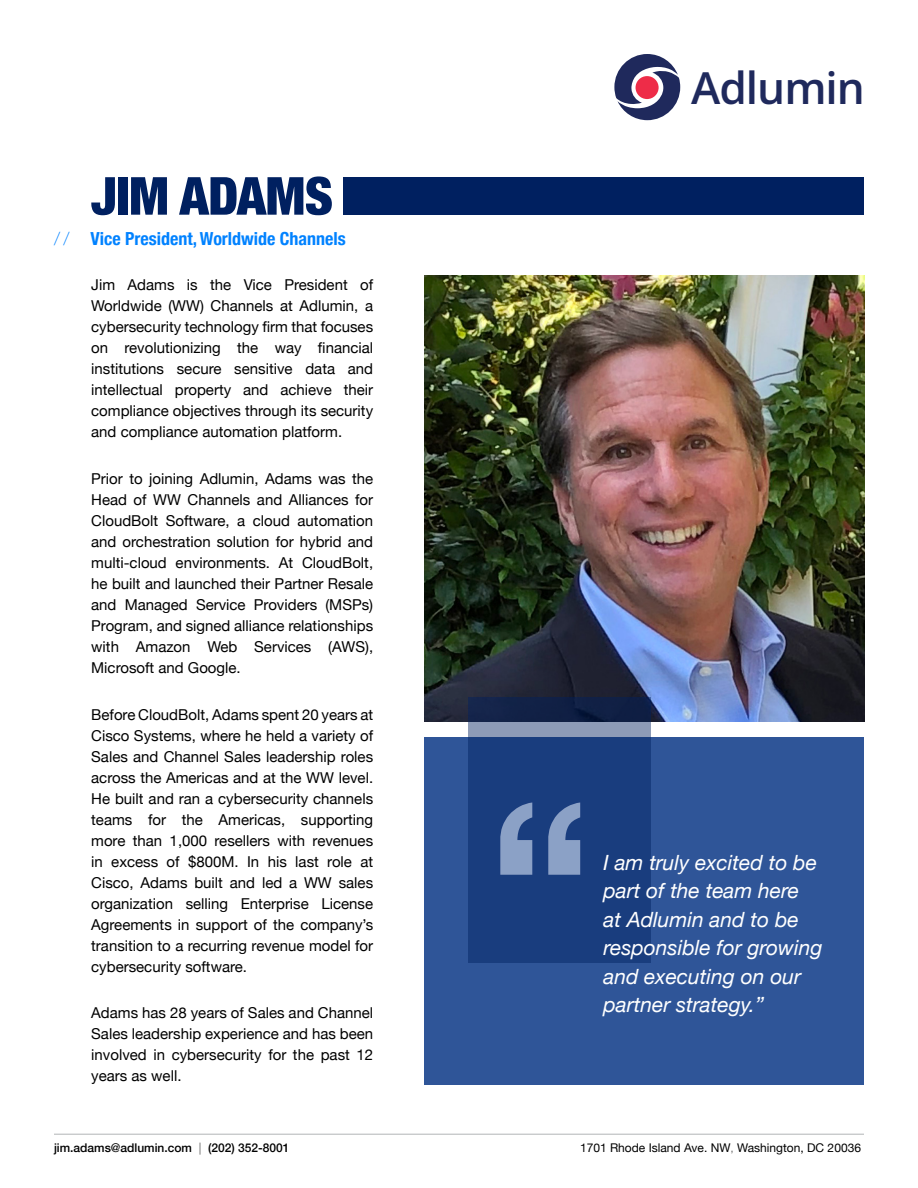
<style>
.page{position:relative;width:918px;height:1188px;background:#fff}
.page>*{position:absolute;margin:0;border:0;box-sizing:border-box;transform-origin:0 0}
.t1{font:700 225px "Helvetica Neue";color:#fff}
.t2{font:900 condensed 52.5px "Helvetica Neue";letter-spacing:-.01em;color:#002060}
.t3{font:600 44.25px "Open Sans";letter-spacing:-.025em;color:#1f295c}
.t4{font:italic 21px/28.5px "Helvetica Neue";color:#fff}
.t5{font:700 condensed 18px "Helvetica Neue";color:#0082ff}
.t6{font:15px/21px "Helvetica Neue";color:#000;text-align:justify}
.t7{font:12px "Helvetica Neue";color:#000}
.t8{font:500 12px "Helvetica Neue";color:#000}
.s1{font-weight:100;font-stretch:normal}
.s2{font-weight:100}
</style>
<div class="page">
<hr style="left:54px;top:1134px;width:810px;height:1px;background:#b1b4b6">
<svg style="left:614px;top:54px;width:66px;height:66px"></svg>
<div style="left:636px;top:76px;width:23px;height:23px;background:#ee2c48;border-radius:50%"></div>
<div style="left:344px;top:177px;width:520px;height:38px;background:#002060"></div>
<img style="left:424px;top:276px;width:440px;height:446px">
<div style="left:424px;top:737px;width:440px;height:348px;background:#2f5598"></div>
<svg style="left:468px;top:697px;width:183px;height:266px;background:#1e3f7b"></svg>
<h2 class="t2" style="left:91px;top:153px;width:243px">JIM ADAMS</h2>
<p class="t5" style="left:54px;top:224px;width:293px"><span class="s1">/ /</span> Vice President, Worldwide Channels</p>
<p class="t6" style="left:91px;top:275px;width:283px">Jim Adams is the Vice President of Worldwide (WW) Channels at Adlumin, a cybersecurity technology firm that focuses on revolutionizing the way financial institutions secure sensitive data and intellectual property and achieve their compliance objectives through its security and compliance automation platform.</p>
<p class="t6" style="left:91px;top:469px;width:283px">Prior to joining Adlumin, Adams was the Head of WW Channels and Alliances for CloudBolt Software, a cloud automation and orchestration solution for hybrid and multi-cloud environments. At CloudBolt, he built and launched their Partner Resale and Managed Service Providers (MSPs)<br>Program, and signed alliance relationships with Amazon Web Services (AWS), Microsoft and Google.</p>
<p class="t6" style="left:91px;top:705px;width:283px">Before CloudBolt, Adams spent 20 years at Cisco Systems, where he held a variety of Sales and Channel Sales leadership roles across the Americas and at the WW level.<br>He built and ran a cybersecurity channels teams for the Americas, supporting more than 1,000 resellers with revenues in excess of $800M. In his last role at Cisco, Adams built and led a WW sales organization selling Enterprise License Agreements in support of the company’s transition to a recurring revenue model for cybersecurity software.</p>
<p class="t6" style="left:91px;top:1004px;width:283px">Adams has 28 years of Sales and Channel Sales leadership experience and has been involved in cybersecurity for the past 12 years as well.</p>
<h3 class="t3" style="left:691px;top:58px;width:175px">Adlumin</h3>
<h1 class="t1" style="left:488px;top:706px;width:106px">“</h1>
<h3 class="t4" style="left:603px;top:849px;width:221px">I am truly excited to be part of the team here<br>at Adlumin and to be responsible for growing and executing on our partner strategy.”</h3>
<p class="t8" style="left:54px;top:1138px;width:237px">jim.adams@adlumin.com <span class="s2">|</span> (202) 352-8001</p>
<p class="t7" style="left:580px;top:1139px;width:282px">1701 Rhode Island Ave. NW<span class="s2">,</span> Washington, DC 20036</p>
</div>
